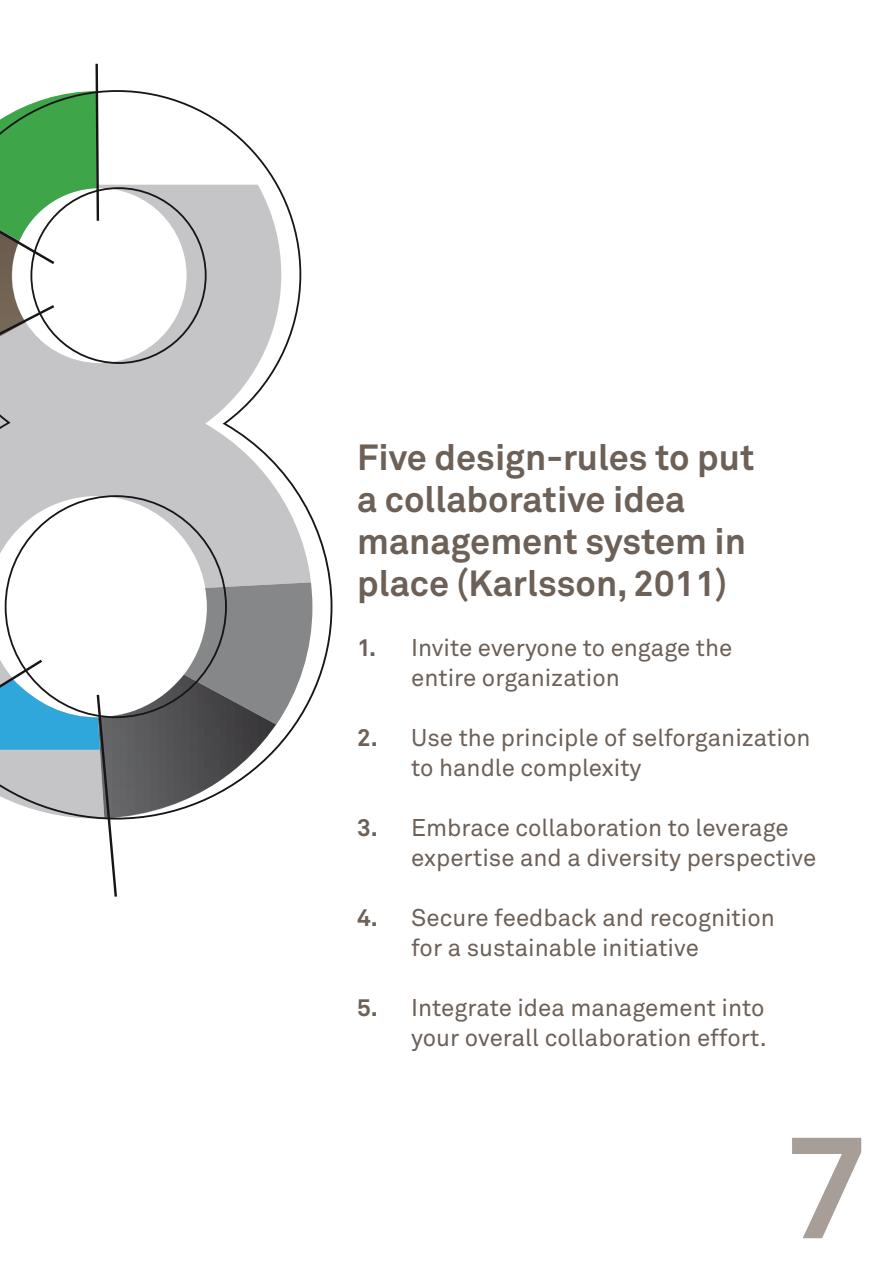
<style>
.page{position:relative;width:893px;height:1263px;background:#fff}
.page>*{position:absolute;margin:0;border:0;box-sizing:border-box;transform-origin:0 0}
.t1{font:700 144.45px "Akkurat";color:#a89e98}
.t2{font:700 36px/42px "Akkurat";color:#6c6057}
.t3{font:24px/30px "Akkurat";color:#6c6057}
.s1{font-weight:700}
</style>
<div class="page">
<svg style="left:0;top:90px;width:332px;height:607px"></svg>
<svg style="left:0;top:64px;width:99px;height:271px"></svg>
<svg style="left:0;top:582px;width:312px;height:315px"></svg>
<h2 class="t2" style="left:357px;top:437px;width:399px">Five design-rules to put a collaborative idea management system in place (Karlsson, 2011)</h2>
<p class="t3" style="left:411px;top:633px;width:323px;text-indent:-54px"><span class="s1">1.</span> Invite everyone to engage the entire organization</p>
<p class="t3" style="left:411px;top:723px;width:401px;text-indent:-54px"><span class="s1">2.</span> Use the principle of selforganization to handle complexity</p>
<p class="t3" style="left:411px;top:813px;width:407px;text-indent:-54px"><span class="s1">3.</span> Embrace collaboration to leverage expertise and a diversity perspective</p>
<p class="t3" style="left:411px;top:903px;width:365px;text-indent:-54px"><span class="s1">4.</span> Secure feedback and recognition for a sustainable initiative</p>
<p class="t3" style="left:357px;top:993px;width:411px;text-align:right"><span class="s1">5.</span> Integrate idea management into your overall collaboration effort.</p>
<h1 class="t1" style="left:785px;top:1096px;width:84px">7</h1>
</div>
